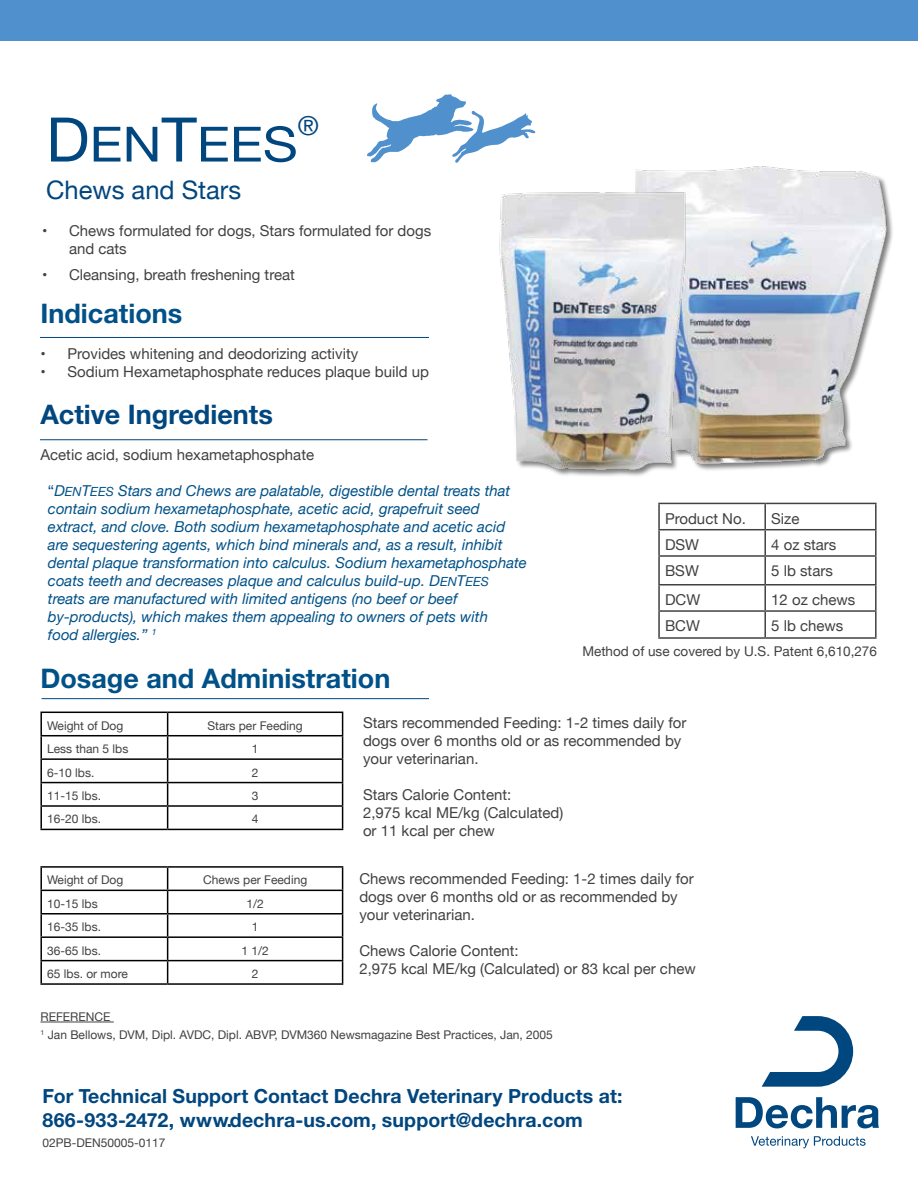
<style>
.page{position:relative;width:918px;height:1188px;background:#fff}
.page>*{position:absolute;margin:0;border:0;box-sizing:border-box;transform-origin:0 0}
.t1{font:48.6px "Helvetica Neue";color:#00467f;scale:1.11 1}
.t2{font:700 27px "Helvetica Neue LT Std";color:#005188}
.t3{font:700 27px "Helvetica Neue LT Std";color:#00467f}
.t4{font:26.25px "Helvetica Neue LT Std";color:#00467f}
.t5{font:25.5px "Helvetica Neue";color:#00467f}
.t6{font:700 19.5px/24px "Helvetica Neue LT Std";letter-spacing:.005em;color:#00467f}
.t7{font:15px/18px "Helvetica Neue";color:#414042}
.t8{font:italic 15px/18px "Helvetica Neue";color:#005188}
.t9{font:13.5px "Helvetica Neue";color:#414042}
.t10{font:12px/18px "Helvetica Neue";color:#414042}
.s1{font-size:61.5px}
.s2{font-style:normal;color:#00467f}
.s3{font-style:inherit}
.s4{font-size:12.6px}
</style>
<div class="page">
<svg style="left:762px;top:1016px;width:91px;height:71px"></svg>
<svg style="left:736px;top:1097px;width:143px;height:31px"></svg>
<svg style="left:751px;top:1136px;width:115px;height:12px"></svg>
<hr style="left:40px;top:337px;width:389px;height:1px;background:#00467f">
<hr style="left:40px;top:439px;width:388px;height:1px;background:#00467f">
<hr style="left:42px;top:698px;width:387px;height:1px;background:#00467f">
<div style="left:0;top:0;width:918px;height:40px;background:#5091cd"></div>
<hr style="left:40px;top:1022px;width:74px;height:1px;background:#414042">
<hr style="left:40px;top:712px;width:128px;height:1px;background:#000">
<hr style="left:40px;top:713px;width:2px;height:22px;background:#000">
<hr style="left:168px;top:712px;width:175px;height:1px;background:#000">
<hr style="left:40px;top:735px;width:128px;height:1px;background:#000">
<hr style="left:40px;top:736px;width:2px;height:22px;background:#000">
<hr style="left:168px;top:735px;width:175px;height:1px;background:#000">
<hr style="left:40px;top:758px;width:128px;height:2px;background:#000">
<hr style="left:40px;top:760px;width:2px;height:22px;background:#000">
<hr style="left:168px;top:758px;width:175px;height:2px;background:#000">
<hr style="left:40px;top:782px;width:128px;height:1px;background:#000">
<hr style="left:40px;top:783px;width:2px;height:22px;background:#000">
<hr style="left:168px;top:782px;width:175px;height:1px;background:#000">
<hr style="left:40px;top:805px;width:128px;height:2px;background:#000">
<hr style="left:40px;top:807px;width:2px;height:22px;background:#000">
<hr style="left:168px;top:805px;width:175px;height:2px;background:#000">
<svg style="left:167px;top:713px;width:1px;height:116px"></svg>
<svg style="left:342px;top:713px;width:1px;height:116px"></svg>
<hr style="left:40px;top:829px;width:128px;height:1px;background:#000">
<hr style="left:168px;top:829px;width:175px;height:1px;background:#000">
<hr style="left:40px;top:866px;width:128px;height:2px;background:#000">
<hr style="left:40px;top:868px;width:2px;height:22px;background:#000">
<hr style="left:168px;top:866px;width:175px;height:2px;background:#000">
<hr style="left:40px;top:890px;width:128px;height:1px;background:#000">
<hr style="left:40px;top:891px;width:2px;height:22px;background:#000">
<hr style="left:168px;top:890px;width:175px;height:1px;background:#000">
<hr style="left:40px;top:913px;width:128px;height:2px;background:#000">
<hr style="left:40px;top:915px;width:2px;height:21px;background:#000">
<hr style="left:168px;top:913px;width:175px;height:2px;background:#000">
<hr style="left:40px;top:936px;width:128px;height:2px;background:#000">
<hr style="left:40px;top:938px;width:2px;height:22px;background:#000">
<hr style="left:168px;top:936px;width:175px;height:2px;background:#000">
<hr style="left:40px;top:960px;width:128px;height:1px;background:#000">
<hr style="left:40px;top:961px;width:2px;height:22px;background:#000">
<hr style="left:168px;top:960px;width:175px;height:1px;background:#000">
<svg style="left:167px;top:868px;width:1px;height:115px"></svg>
<svg style="left:342px;top:868px;width:1px;height:115px"></svg>
<hr style="left:40px;top:983px;width:128px;height:2px;background:#000">
<hr style="left:168px;top:983px;width:175px;height:2px;background:#000">
<hr style="left:658px;top:503px;width:107px;height:1px;background:#414042">
<hr style="left:658px;top:504px;width:2px;height:25px;background:#414042">
<hr style="left:765px;top:503px;width:112px;height:1px;background:#414042">
<hr style="left:764px;top:504px;width:2px;height:25px;background:#414042">
<hr style="left:875px;top:504px;width:2px;height:25px;background:#414042">
<hr style="left:658px;top:529px;width:107px;height:1px;background:#414042">
<hr style="left:658px;top:530px;width:2px;height:25px;background:#414042">
<hr style="left:765px;top:529px;width:112px;height:1px;background:#414042">
<hr style="left:764px;top:530px;width:2px;height:25px;background:#414042">
<hr style="left:875px;top:530px;width:2px;height:25px;background:#414042">
<hr style="left:658px;top:555px;width:107px;height:2px;background:#414042">
<hr style="left:658px;top:557px;width:2px;height:27px;background:#414042">
<hr style="left:765px;top:555px;width:112px;height:2px;background:#414042">
<hr style="left:764px;top:557px;width:2px;height:27px;background:#414042">
<hr style="left:875px;top:557px;width:2px;height:27px;background:#414042">
<hr style="left:658px;top:584px;width:107px;height:2px;background:#414042">
<hr style="left:658px;top:586px;width:2px;height:24px;background:#414042">
<hr style="left:765px;top:584px;width:112px;height:2px;background:#414042">
<hr style="left:764px;top:586px;width:2px;height:24px;background:#414042">
<hr style="left:875px;top:586px;width:2px;height:24px;background:#414042">
<hr style="left:658px;top:610px;width:107px;height:2px;background:#414042">
<hr style="left:658px;top:612px;width:2px;height:25px;background:#414042">
<hr style="left:765px;top:610px;width:112px;height:2px;background:#414042">
<hr style="left:764px;top:612px;width:2px;height:25px;background:#414042">
<hr style="left:875px;top:612px;width:2px;height:25px;background:#414042">
<hr style="left:658px;top:637px;width:107px;height:2px;background:#414042">
<hr style="left:765px;top:637px;width:112px;height:2px;background:#414042">
<svg style="left:367px;top:94px;width:168px;height:69px"></svg>
<img style="left:635px;top:166px;width:258px;height:303px">
<img style="left:499px;top:184px;width:191px;height:291px">
<h1 class="t1" style="left:46px;top:109px;width:228px"><span class="s1">D</span>EN<span class="s1">T</span>EES</h1>
<h3 class="t4" style="left:298px;top:110px;width:22px">®</h3>
<h3 class="t5" style="left:46px;top:172px;width:197px">Chews and Stars</h3>
<p class="t7" style="left:69px;top:223px;width:364px;text-indent:-27px">• Chews formulated for dogs, Stars formulated for dogs and cats</p>
<p class="t7" style="left:42px;top:266px;width:254px">• Cleansing, breath freshening treat</p>
<h2 class="t2" style="left:40px;top:296px;width:143px">Indications</h2>
<p class="t7" style="left:40px;top:345px;width:319px">• Provides whitening and deodorizing activity</p>
<p class="t7" style="left:40px;top:363px;width:390px">• Sodium Hexametaphosphate reduces plaque build up</p>
<h2 class="t3" style="left:40px;top:398px;width:234px">Active Ingredients</h2>
<p class="t7" style="left:40px;top:447px;width:275px">Acetic acid, sodium hexametaphosphate</p>
<p class="t8" style="left:48px;top:483px;width:481px"><span class="s2">“</span><span class="s3">D</span><span class="s4">EN</span><span class="s3">T</span><span class="s4">EES</span> Stars and Chews are palatable, digestible dental treats that contain sodium hexametaphosphate, acetic acid, grapefruit seed extract, and clove. Both sodium hexametaphosphate and acetic acid are sequestering agents, which bind minerals and, as a result, inhibit dental plaque transformation into calculus. Sodium hexametaphosphate coats teeth and decreases plaque and calculus build-up. <span class="s3">D</span><span class="s4">EN</span><span class="s3">T</span><span class="s4">EES </span>treats are manufactured with limited antigens (no beef or beef by-products), which makes them appealing to owners of pets with<br>food allergies.” <sup>1</sup></p>
<h2 class="t2" style="left:40px;top:661px;width:351px">Dosage and Administration</h2>
<p class="t10" style="left:47px;top:717px;width:78px">Weight of Dog</p>
<p class="t10" style="left:207px;top:717px;width:97px">Stars per Feeding</p>
<p class="t10" style="left:47px;top:741px;width:83px">Less than 5 lbs</p>
<p class="t10" style="left:252px;top:741px;width:8px">1</p>
<p class="t10" style="left:47px;top:764px;width:49px">6-10 lbs.</p>
<p class="t10" style="left:252px;top:764px;width:8px">2</p>
<p class="t10" style="left:47px;top:787px;width:55px">11-15 lbs.</p>
<p class="t10" style="left:252px;top:787px;width:8px">3</p>
<p class="t10" style="left:47px;top:811px;width:55px">16-20 lbs.</p>
<p class="t10" style="left:252px;top:811px;width:8px">4</p>
<p class="t7" style="left:665px;top:510px;width:82px">Product No.</p>
<p class="t7" style="left:771px;top:510px;width:30px">Size</p>
<p class="t7" style="left:665px;top:537px;width:36px">DSW</p>
<p class="t7" style="left:771px;top:537px;width:67px">4 oz stars</p>
<p class="t7" style="left:665px;top:563px;width:35px">BSW</p>
<p class="t7" style="left:771px;top:563px;width:63px">5 lb stars</p>
<p class="t7" style="left:665px;top:592px;width:37px">DCW</p>
<p class="t7" style="left:771px;top:592px;width:86px">12 oz chews</p>
<p class="t7" style="left:665px;top:618px;width:36px">BCW</p>
<p class="t7" style="left:771px;top:618px;width:74px">5 lb chews</p>
<p class="t9" style="left:582px;top:642px;width:296px">Method of use covered by U.S. Patent 6,610,276</p>
<p class="t7" style="left:363px;top:715px;width:325px">Stars recommended Feeding: 1-2 times daily for dogs over 6 months old or as recommended by your veterinarian.</p>
<p class="t7" style="left:363px;top:787px;width:202px">Stars Calorie Content:<br>2,975 kcal ME/kg (Calculated) or 11 kcal per chew</p>
<p class="t7" style="left:359px;top:870px;width:336px">Chews recommended Feeding: 1-2 times daily for dogs over 6 months old or as recommended by your veterinarian.</p>
<p class="t7" style="left:359px;top:942px;width:338px">Chews Calorie Content:<br>2,975 kcal ME/kg (Calculated) or 83 kcal per chew</p>
<p class="t10" style="left:47px;top:872px;width:78px">Weight of Dog</p>
<p class="t10" style="left:203px;top:872px;width:106px">Chews per Feeding</p>
<p class="t10" style="left:47px;top:895px;width:52px">10-15 lbs</p>
<p class="t10" style="left:246px;top:895px;width:19px">1/2</p>
<p class="t10" style="left:47px;top:919px;width:55px">16-35 lbs.</p>
<p class="t10" style="left:252px;top:919px;width:8px">1</p>
<p class="t10" style="left:47px;top:942px;width:55px">36-65 lbs.</p>
<p class="t10" style="left:241px;top:942px;width:29px">1 1/2</p>
<p class="t10" style="left:47px;top:965px;width:82px">65 lbs. or more</p>
<p class="t10" style="left:252px;top:965px;width:8px">2</p>
<p class="t10" style="left:40px;top:1008px;width:514px">REFERENCE<br><sup>1</sup> Jan Bellows, DVM, Dipl. AVDC, Dipl. ABVP, DVM360 Newsmagazine Best Practices, Jan, 2005</p>
<h3 class="t6" style="left:42px;top:1084px;width:582px">For Technical Support Contact Dechra Veterinary Products at:<br>866-933-2472, www.dechra-us.com, support@dechra.com</h3>
<p class="t10" style="left:42px;top:1135px;width:125px">02PB-DEN50005-0117</p>
</div>
